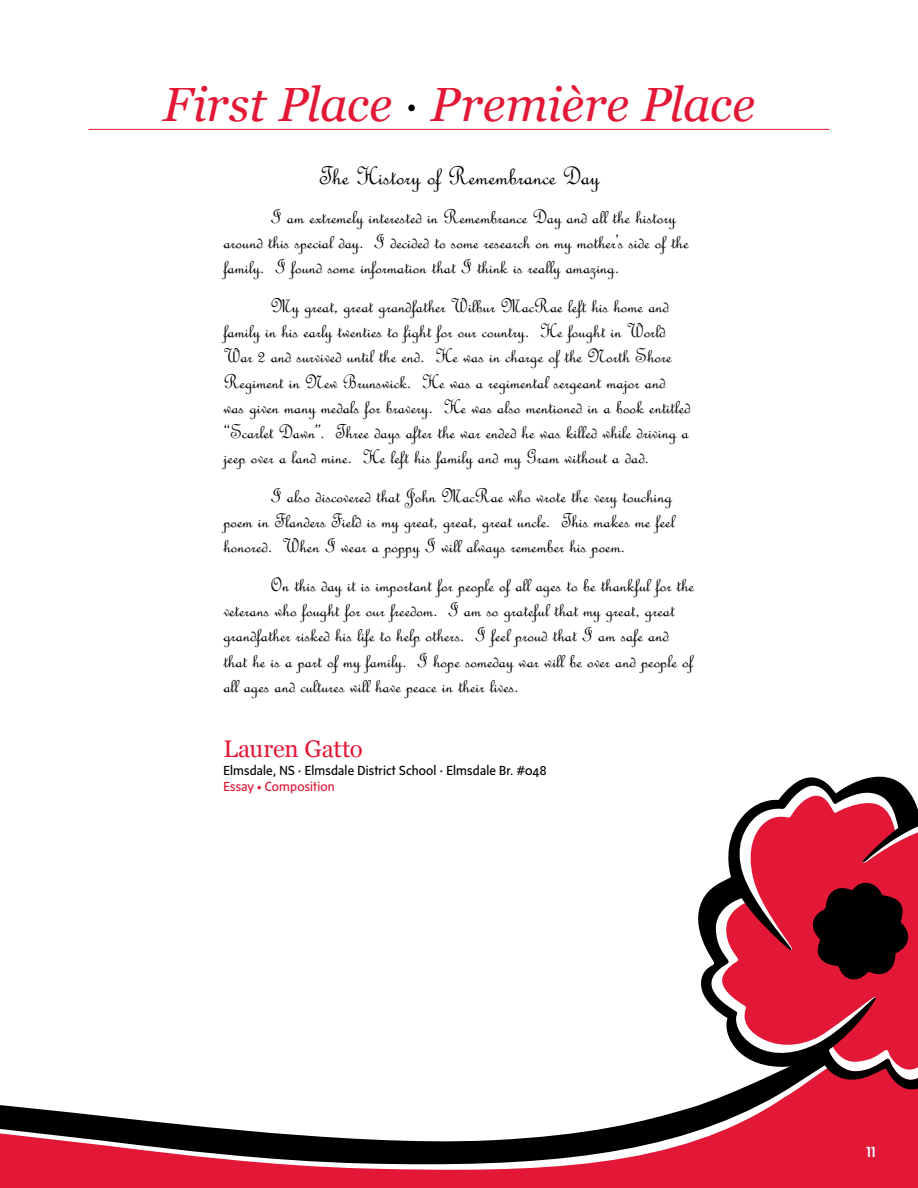
<style>
.page{position:relative;width:918px;height:1188px;background:#fff}
.page>*{position:absolute;margin:0;border:0;box-sizing:border-box;transform-origin:0 0}
.t1{font:italic 48px "Georgia";letter-spacing:-.005em;color:#e31837}
.t2{font:27px "French Script";color:#000}
.t3{font:24px "Georgia";letter-spacing:-.005em;color:#e31837}
.t4{font:21px/25.2px "French Script";color:#000}
.t5{font:500 15px "Sense";color:#fff}
.t6{font:13.5px/16.5px "Sense";letter-spacing:.01em;color:#000}
.s1{color:#000}
.s2{font-family:"Georgia"}
.s3{color:#e31837}
</style>
<div class="page">
<div style="left:0;top:1099px;width:918px;height:89px;background:#e31837"></div>
<div style="left:0;top:1168px;width:851px;height:5px;background:#e31837"></div>
<svg style="left:0;top:1099px;width:854px;height:69px"></svg>
<svg style="left:698px;top:776px;width:220px;height:323px;fill:#e31837"></svg>
<svg style="left:808px;top:878px;width:105px;height:106px;background:#5b0916"></svg>
<svg style="left:160px;top:128px;width:109px;height:1px"></svg>
<hr style="left:88px;top:129px;width:742px;height:1px;background:#e31837">
<h1 class="t1" style="left:163px;top:74px;width:594px">First Place <span class="s1">·</span> Première Place</h1>
<p class="t2" style="left:319px;top:159px;width:282px">The History of Remembrance Day</p>
<p class="t4" style="left:223px;top:204px;width:467px;text-indent:47px">I am extremely interested in Remembrance Day and all the history around this special day. I decided to some research on my mother’s side of the family. I found some information that I think is really amazing.</p>
<p class="t4" style="left:223px;top:293px;width:469px;text-indent:47px">My great, great grandfather Wilbur MacRae left his home and family in his early twenties to fight for our country. He fought in World War 2 and survived until the end. He was in charge of the North Shore Regiment in New Brunswick. He was a regimental sergeant major and was given many medals for bravery. He was also mentioned in a book entitled “Scarlet Dawn”. Three days after the war ended he was killed while driving a jeep over a land mine. He left his family and my Gram without a dad.</p>
<p class="t4" style="left:223px;top:483px;width:453px;text-indent:47px">I also discovered that John MacRae who wrote the very touching poem in Flanders Field is my great, great, great uncle. This makes me feel honored. When I wear a poppy I will always remember his poem.</p>
<p class="t4" style="left:223px;top:572px;width:472px;text-indent:47px">On this day it is important for people of all ages to be thankful for the veterans who fought for our freedom. I am so grateful that my great, great grandfather risked his life to help others. I feel proud that I am safe and that he is a part of my family. I hope someday war will be over and people of all ages and cultures will have peace in their lives.</p>
<p class="t3" style="left:223px;top:734px;width:141px">Lauren Gatto</p>
<p class="t6" style="left:223px;top:761px;width:325px">Elmsdale, NS <span class="s2">·</span> Elmsdale District School <span class="s2">·</span> Elmsdale Br. #048<br><span class="s3">Essay • Composition</span></p>
<p class="t5" style="left:867px;top:1143px;width:11px">11</p>
</div>
